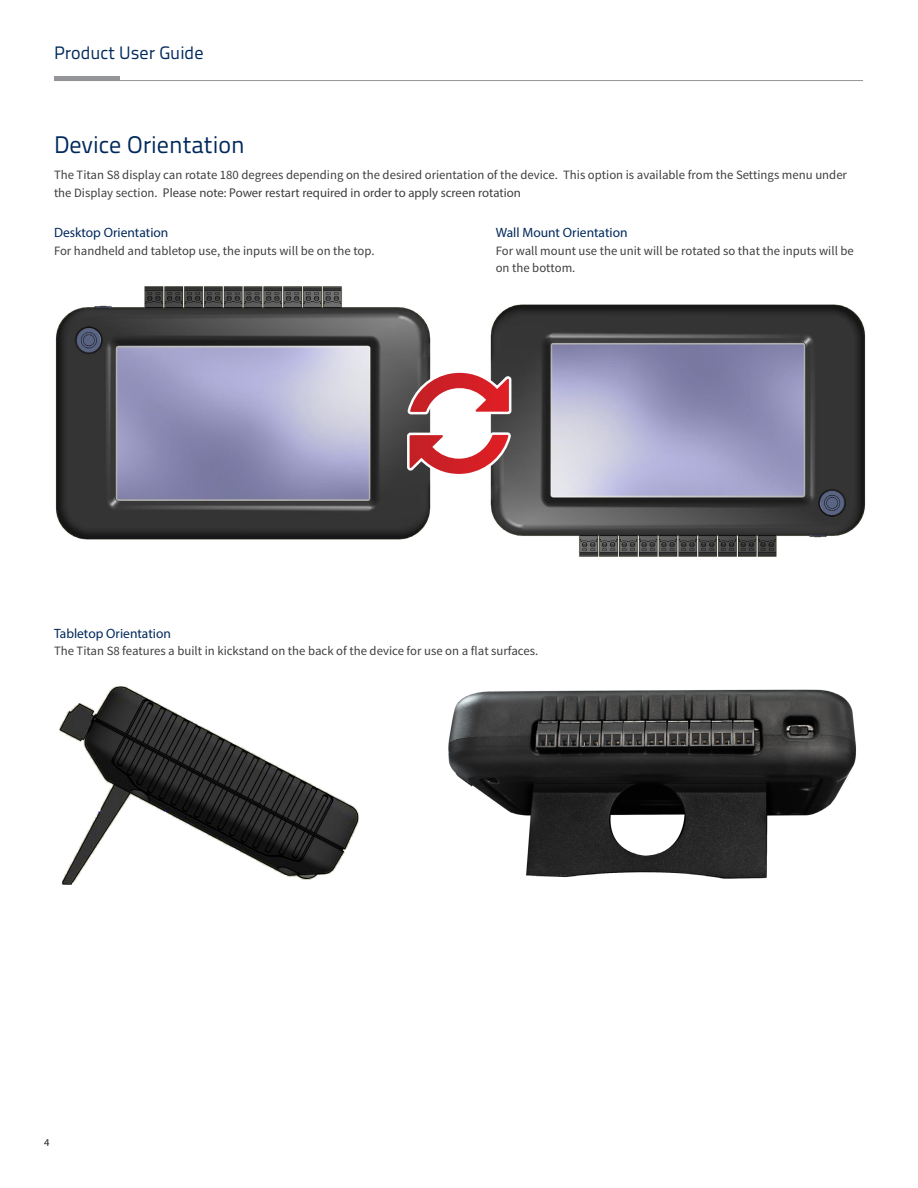
<style>
.page{position:relative;width:918px;height:1188px;background:#fff}
.page>*{position:absolute;margin:0;border:0;box-sizing:border-box;transform-origin:0 0}
.t1{font:24px "Titillium Text 22 L";color:#00295c}
.t2{font:18px "Titillium Text 22 L";color:#00295c}
.t3{font:13.5px "Myriad Pro";color:#00295c}
.Body_Text{font:12.75px/17.2px "Source Sans Pro";color:#3e3e3f}
.t4{font:10.5px "Myriad Pro";color:#231f20}
.s1{font-family:"Myriad Pro"}
</style>
<div class="page">
<hr style="left:54px;top:80px;width:809px;height:1px;background:#939598">
<div style="left:54px;top:76px;width:66px;height:5px;background:#939598"></div>
<img style="left:490px;top:304px;width:376px;height:253px">
<img style="left:55px;top:286px;width:376px;height:254px">
<svg style="left:406px;top:369px;width:107px;height:47px"></svg>
<svg style="left:406px;top:430px;width:106px;height:48px"></svg>
<img style="left:59px;top:686px;width:300px;height:199px">
<img style="left:448px;top:689px;width:408px;height:190px">
<h2 class="t2" style="left:54px;top:39px;width:151px">Product User Guide</h2>
<p class="t1" style="left:54px;top:127px;width:192px">Device Orientation</p>
<p class="Body_Text" style="left:54px;top:167px;width:795px">The Titan S8 display can rotate 180 degrees depending on the desired orientation of the device. This option is available from the Settings menu under the Display section. <span class="s1">Please note: Power restart required in order to apply screen rotation</span></p>
<p class="t3" style="left:54px;top:225px;width:116px">Desktop Orientation</p>
<p class="Body_Text" style="left:54px;top:242px;width:322px">For handheld and tabletop use, the inputs will be on the top.</p>
<p class="t3" style="left:496px;top:225px;width:133px">Wall Mount Orientation</p>
<p class="Body_Text" style="left:496px;top:242px;width:360px">For wall mount use the unit will be rotated so that the inputs will be on the bottom.</p>
<p class="t3" style="left:54px;top:625px;width:118px">Tabletop Orientation</p>
<p class="Body_Text" style="left:54px;top:643px;width:486px">The Titan S8 features a built in kickstand on the back of the device for use on a flat surfaces.</p>
<p class="t4" style="left:44px;top:1136px;width:7px">4</p>
</div>
